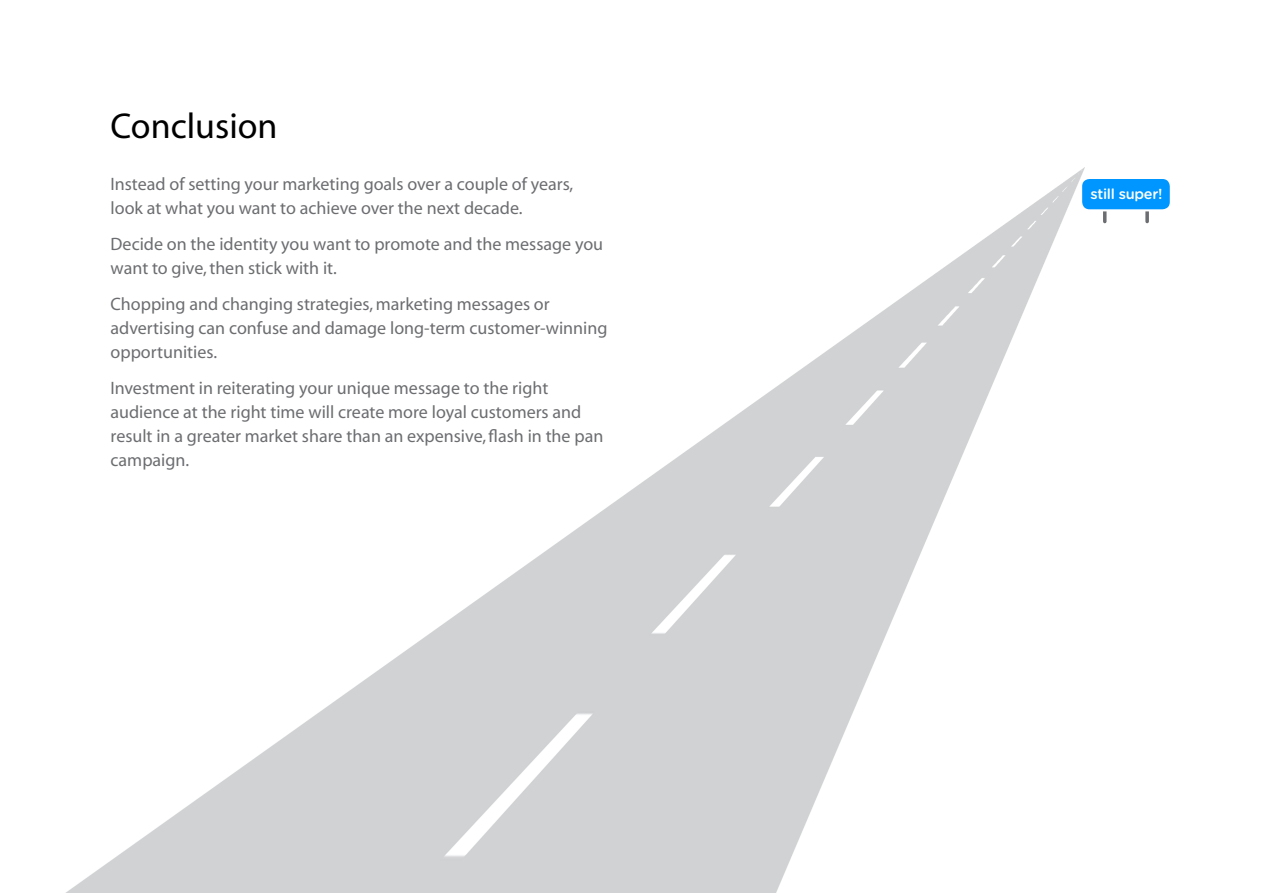
<style>
.page{position:relative;width:1263px;height:893px;background:#fff}
.page>*{position:absolute;margin:0;border:0;box-sizing:border-box;transform-origin:0 0}
.No_Spacing{font:36px "Myriad";color:#000}
.t1{font:18px/24px "Myriad";color:#6c6d70}
.t2{font:500 14.55px "Gotham Rounded";letter-spacing:-.02em;color:#fff}
</style>
<div class="page">
<img style="left:65px;top:168px;width:1019px;height:725px">
<hr style="left:1103px;top:207px;width:3px;height:15px;background:#6c6d70">
<svg style="left:1145px;top:211px;width:4px;height:11px"></svg>
<div style="left:1081px;top:178px;width:90px;height:32px;background:#0096ff;border-radius:8px"></div>
<div style="left:1080px;top:177px;width:92px;height:34px;border:2px solid #fff;border-radius:8px"></div>
<p class="No_Spacing" style="left:111px;top:108px;width:168px">Conclusion</p>
<p class="t1" style="left:111px;top:173px;width:464px">Instead of setting your marketing goals over a couple of years, look at what you want to achieve over the next decade.</p>
<p class="t1" style="left:111px;top:233px;width:494px">Decide on the identity you want to promote and the message you want to give, then stick with it.</p>
<p class="t1" style="left:111px;top:293px;width:498px">Chopping and changing strategies, marketing messages or advertising can confuse and damage long-term customer-winning opportunities.</p>
<p class="t1" style="left:111px;top:377px;width:494px">Investment in reiterating your unique message to the right audience at the right time will create more loyal customers and result in a greater market share than an expensive, flash in the pan campaign.</p>
<p class="t2" style="left:1090px;top:184px;width:73px">still super!</p>
</div>
